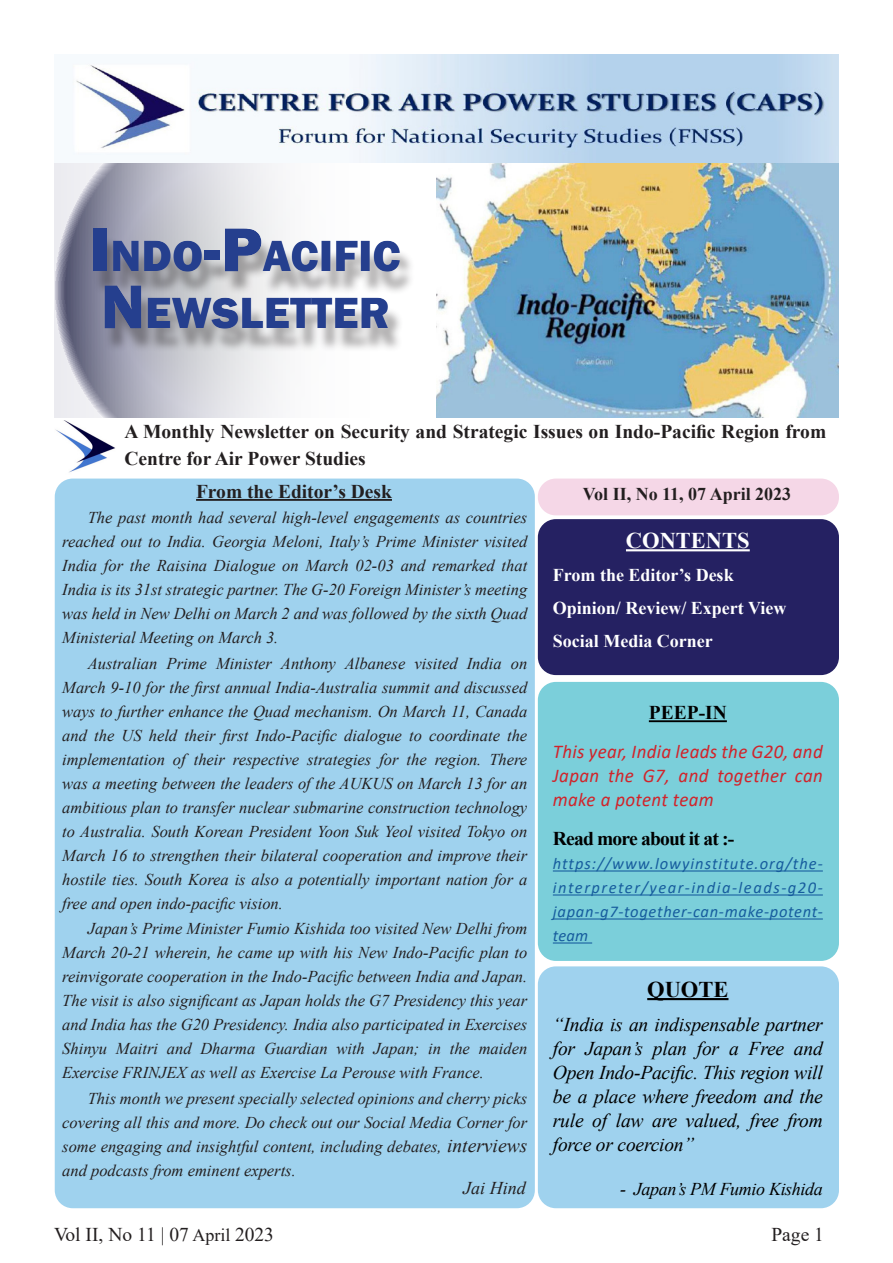
<style>
.page{position:relative;width:893px;height:1263px;background:#fff}
.page>*{position:absolute;margin:0;border:0;box-sizing:border-box;transform-origin:0 0}
.t1{font:800 45.15px/57px "Franklin Gothic";color:#253f8e}
.t2{font:700 22.5px "Times New Roman";color:#fff}
.t3{font:700 22.5px "Times New Roman";color:#000}
.t4{font:italic 19.5px/24px "Times New Roman";letter-spacing:-.01em;color:#000;text-align:justify}
.t5{font:700 19.5px/27px "Times New Roman";color:#231f20}
.t6{font:italic 19.5px/24px "Calibri";letter-spacing:.02em;color:#d1232a;text-align:justify}
.t7{font:19.5px "Times New Roman";color:#231f20}
.t8{font:700 19.5px "Times New Roman";letter-spacing:-.04em;color:#000}
.t9{font:700 18px "Times New Roman";color:#fff}
.t10{font:700 18px "Times New Roman";color:#231f20}
.t11{font:italic 18px "Times New Roman";letter-spacing:-.02em;color:#000}
.t12{font:italic 18px "Times New Roman";color:#231f20}
.t13{font:italic 16.5px/24px "Times New Roman";color:#231f20;text-align:justify}
.t14{font:italic 16.5px/24px "Calibri";letter-spacing:.045em;color:#175d9e;text-align:justify}
.s1{font-size:64.5px}
.s2{font-size:19.5px}
.s3{font-size:18px}
</style>
<div class="page">
<img style="left:437px;top:163px;width:401px;height:255px">
<img style="left:55px;top:421px;width:60px;height:52px">
<div style="left:538px;top:479px;width:301px;height:36px;background:#f5d7e7;border-radius:18px"></div>
<div style="left:538px;top:519px;width:301px;height:156px;background:#252162;border-radius:18px"></div>
<hr style="left:626px;top:549px;width:124px;height:2px;background:#fff">
<svg style="left:54px;top:163px;width:383px;height:255px"></svg>
<div style="left:93px;top:236px;width:322px;height:117px;background:#231f20;opacity:.38"></div>
<img style="left:72px;top:54px;width:766px;height:109px">
<div style="left:55px;top:479px;width:480px;height:729px;background:#9fd2ee;border-radius:18px"></div>
<hr style="left:196px;top:499px;width:196px;height:2px;background:#231f20">
<div style="left:538px;top:682px;width:301px;height:279px;background:#7bcfda;border-radius:18px"></div>
<hr style="left:649px;top:720px;width:78px;height:2px;background:#000">
<hr style="left:553px;top:870px;width:270px;height:1px;background:#175d9e">
<hr style="left:553px;top:894px;width:270px;height:1px;background:#175d9e">
<hr style="left:553px;top:918px;width:270px;height:1px;background:#175d9e">
<hr style="left:553px;top:942px;width:39px;height:1px;background:#175d9e">
<div style="left:538px;top:966px;width:301px;height:242px;background:#9fd2ee;border-radius:18px"></div>
<hr style="left:647px;top:998px;width:81px;height:2px;background:#000">
<h1 class="t1" style="left:90px;top:228px;width:313px"><span class="s1">I</span>NDO<span class="s1">-P</span>ACIFIC<br><span class="s1">N</span> EWSLETTER</h1>
<p class="t5" style="left:124px;top:418px;width:703px">A Monthly Newsletter on Security and Strategic Issues on Indo-Pacific Region from<br>Centre for Air Power Studies</p>
<p class="t10" style="left:583px;top:481px;width:210px">Vol II, No 11, 07 April 2023</p>
<p class="t2" style="left:626px;top:524px;width:125px">CONTENTS</p>
<p class="t9" style="left:553px;top:562px;width:182px">From the Editor’s Desk</p>
<p class="t9" style="left:553px;top:595px;width:235px">Opinion/ Review/ Expert View</p>
<p class="t9" style="left:553px;top:628px;width:161px">Social Media Corner</p>
<p class="t5" style="left:196px;top:477px;width:197px">From the Editor’s Desk</p>
<p class="t13" style="left:62px;top:505px;width:467px;text-indent:26px">The past month had several high-level engagements as countries reached out to India. Georgia Meloni, Italy’s Prime Minister visited India for the Raisina Dialogue on March 02-03 and remarked that India is its 31st strategic partner. The G-20 Foreign Minister’s meeting was held in New Delhi on March 2 and was followed by the sixth Quad Ministerial Meeting on March 3.</p>
<p class="t13" style="left:62px;top:651px;width:467px;text-indent:26px">Australian Prime Minister Anthony Albanese visited India on March 9-10 for the first annual India-Australia summit and discussed ways to further enhance the Quad mechanism. On March 11, Canada and the US held their first Indo-Pacific dialogue to coordinate the implementation of their respective strategies for the region. There was a meeting between the leaders of the AUKUS on March 13 for an ambitious plan to transfer nuclear submarine construction technology to Australia. South Korean President Yoon Suk Yeol visited Tokyo on March 16 to strengthen their bilateral cooperation and improve their hostile ties. South Korea is also a potentially important nation for a free and open indo-pacific vision.</p>
<p class="t13" style="left:62px;top:916px;width:467px;text-indent:26px">Japan’s Prime Minister Fumio Kishida too visited New Delhi from March 20-21 wherein, he came up with his New Indo-Pacific plan to reinvigorate cooperation in the Indo-Pacific between India and Japan.<br>The visit is also significant as Japan holds the G7 Presidency this year and India has the G20 Presidency. India also participated in Exercises Shinyu Maitri and Dharma Guardian with Japan; in the maiden Exercise FRINJEX as well as Exercise La Perouse with France.</p>
<p class="t13" style="left:62px;top:1086px;width:467px;text-indent:26px">This month we present specially selected opinions and cherry picks covering all this and more. Do check out our Social Media Corner for some engaging and insightful content, including debates, <span class="s2">interviews </span>and podcasts from eminent experts.</p>
<p class="t12" style="left:463px;top:1175px;width:64px">Jai Hind</p>
<p class="t8" style="left:649px;top:698px;width:79px">PEEP-IN</p>
<p class="t6" style="left:553px;top:739px;width:271px">This year, India leads the G20, and Japan the G7, and together can make a potent team</p>
<p class="t8" style="left:553px;top:824px;width:183px">Read more about it at :-</p>
<p class="t14" style="left:553px;top:851px;width:271px">https://www.lowyinstitute.org/the&shy;interpreter/year-india-leads-g20- japan-g7-together-can-make-potent&shy;team</p>
<p class="t3" style="left:647px;top:973px;width:83px">QUOTE</p>
<p class="t4" style="left:553px;top:1012px;width:272px">“India is an indispensable partner for Japan’s plan for a Free and Open Indo-Pacific. This region will be a place where freedom and the rule of law are valued, free from force or coercion”</p>
<p class="t11" style="left:620px;top:1176px;width:204px">- Japan’s PM Fumio Kishida</p>
<p class="t7" style="left:54px;top:1220px;width:221px">Vol II, No 11 | 07 <span class="s3">April</span> 2023</p>
<p class="t7" style="left:771px;top:1220px;width:54px">Page 1</p>
</div>
